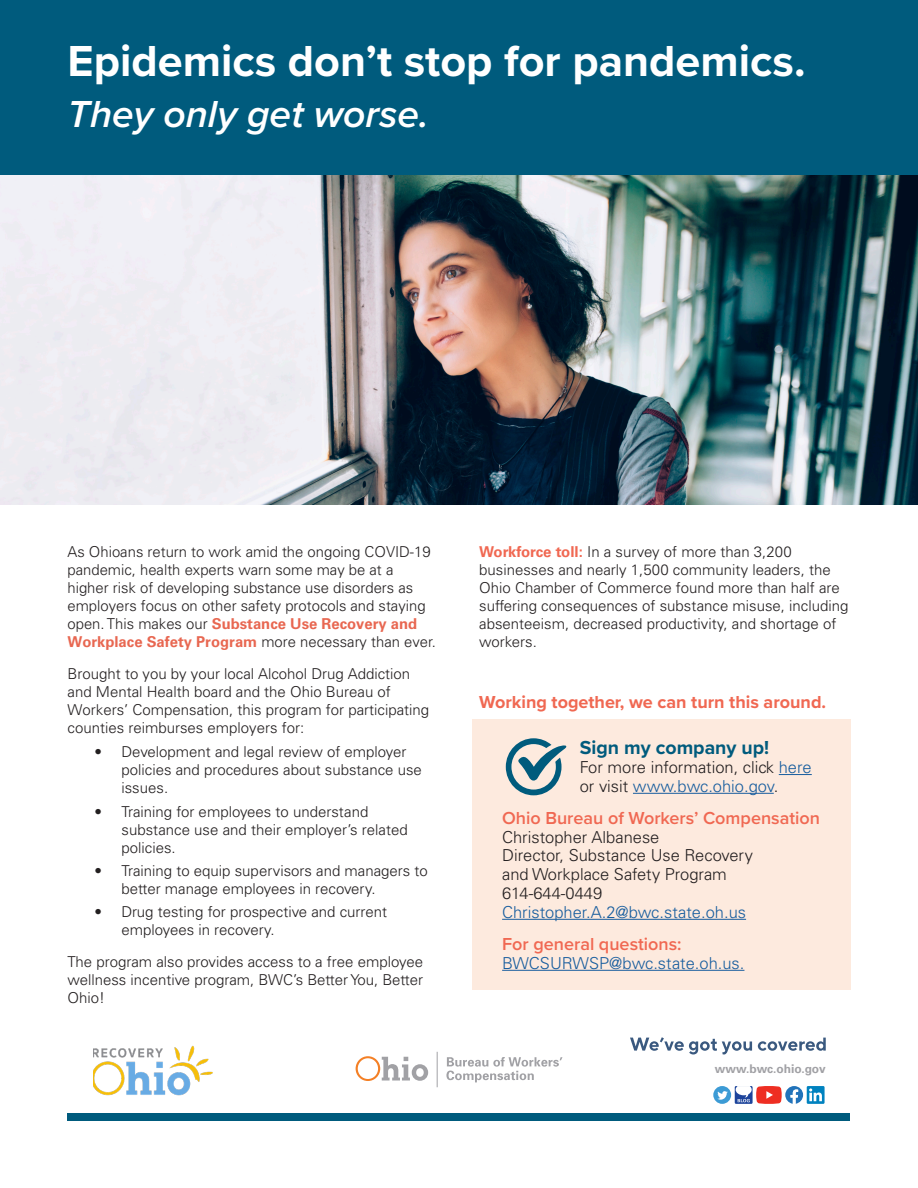
<style>
.page{position:relative;width:918px;height:1188px;background:#fff}
.page>*{position:absolute;margin:0;border:0;box-sizing:border-box;transform-origin:0 0}
.t1{font:700 45px "Proxima Nova";color:#fff}
.t2{font:italic 600 39px "Proxima Nova";color:#fff}
.t3{font:700 19.5px "Proxima Nova";color:#005b7d}
.t4{font:600 18px "Proxima Nova";color:#f06852}
.t5{font:700 18px "Proxima Nova";color:#f06852}
.t6{font:300 16.5px/18.8px "Univers LT Std";color:#231f20}
.t7{font:300 16.5px "Univers LT Std";color:#175d9e}
.t8{font:300 15px/18px "Univers LT Std";color:#231f20}
.t9{font:700 12px "Univers LT Std";color:#a1a1a5}
.s1{font-weight:700;color:#e86751}
.s2{font-weight:700;color:#f06852}
.s3{color:#175d9e}
</style>
<div class="page">
<div style="left:472px;top:719px;width:379px;height:271px;background:#fdeade"></div>
<svg style="left:506px;top:738px;width:61px;height:57px"></svg>
<hr style="left:779px;top:774px;width:33px;height:1px;background:#175d9e">
<hr style="left:633px;top:793px;width:141px;height:1px;background:#175d9e">
<hr style="left:502px;top:919px;width:244px;height:1px;background:#175d9e">
<hr style="left:502px;top:970px;width:242px;height:1px;background:#175d9e">
<img style="left:93px;top:1045px;width:120px;height:51px">
<div style="left:0;top:0;width:918px;height:175px;background:#005b7d"></div>
<img style="left:0;top:176px;width:918px;height:328px">
<div style="left:67px;top:1113px;width:783px;height:7px;background:#005b7d"></div>
<svg style="left:356px;top:1056px;width:72px;height:25px"></svg>
<svg style="left:446px;top:1057px;width:117px;height:25px"></svg>
<hr style="left:437px;top:1052px;width:1px;height:35px;background:#a1a1a5">
<div style="left:713px;top:1086px;width:18px;height:18px;background:#3c9bd5;border-radius:50%"></div>
<svg style="left:717px;top:1091px;width:11px;height:9px"></svg>
<svg style="left:735px;top:1086px;width:18px;height:18px"></svg>
<svg style="left:736px;top:1086px;width:89px;height:18px"></svg>
<svg style="left:630px;top:1037px;width:122px;height:18px"></svg>
<svg style="left:758px;top:1038px;width:68px;height:13px"></svg>
<p class="t1" style="left:68px;top:27px;width:740px">Epidemics don’t stop for pandemics.</p>
<p class="t2" style="left:68px;top:85px;width:363px">They only get worse.</p>
<p class="t8" style="left:68px;top:543px;width:370px">As Ohioans return to work amid the ongoing COVID-19 pandemic, health experts warn some may be at a higher risk of developing substance use disorders as employers focus on other safety protocols and staying open. This makes our <span class="s1">Substance Use Recovery and Workplace Safety Program</span> more necessary than ever.</p>
<p class="t8" style="left:68px;top:664px;width:363px">Brought to you by your local Alcohol Drug Addiction and Mental Health board and the Ohio Bureau of Workers’ Compensation, this program for participating counties reimburses employers for:</p>
<p class="t8" style="left:122px;top:743px;width:302px;text-indent:-27px">• Development and legal review of employer policies and procedures about substance use issues.</p>
<p class="t8" style="left:122px;top:802px;width:288px;text-indent:-27px">• Training for employees to understand substance use and their employer’s related policies.</p>
<p class="t8" style="left:122px;top:862px;width:308px;text-indent:-27px">• Training to equip supervisors and managers to better manage employees in recovery.</p>
<p class="t8" style="left:122px;top:903px;width:267px;text-indent:-27px">• Drug testing for prospective and current employees in recovery.</p>
<p class="t8" style="left:68px;top:953px;width:357px;text-align:justify">The program also provides access to a free employee wellness incentive program, BWC’s Better You, Better Ohio!</p>
<p class="t8" style="left:479px;top:543px;width:371px"><span class="s2">Workforce toll:</span> In a survey of more than 3,200 businesses and nearly 1,500 community leaders, the Ohio Chamber of Commerce found more than half are suffering consequences of substance misuse, including absenteeism, decreased productivity, and shortage of workers.</p>
<p class="t5" style="left:479px;top:688px;width:348px">Working together, we can turn this around.</p>
<p class="t3" style="left:580px;top:733px;width:191px">Sign my company up!</p>
<p class="t6" style="left:580px;top:758px;width:233px">For more information, click <span class="s3">here </span>or visit <span class="s3">www.bwc.ohio.gov</span>.</p>
<p class="t4" style="left:502px;top:804px;width:319px">Ohio Bureau of Workers’ Compensation</p>
<p class="t6" style="left:502px;top:827px;width:159px">Christopher Albanese</p>
<p class="t6" style="left:502px;top:846px;width:252px">Director, Substance Use Recovery</p>
<p class="t6" style="left:502px;top:865px;width:226px">and Workplace Safety Program</p>
<p class="t6" style="left:502px;top:884px;width:102px">614-644-0449</p>
<p class="t7" style="left:502px;top:902px;width:245px">Christopher.A.2@bwc.state.oh.us</p>
<p class="t4" style="left:502px;top:930px;width:181px">For general questions:</p>
<p class="t7" style="left:502px;top:953px;width:244px">BWCSURWSP@bwc.state.oh.us.</p>
<p class="t9" style="left:715px;top:1062px;width:112px">www.bwc.ohio.gov</p>
</div>
